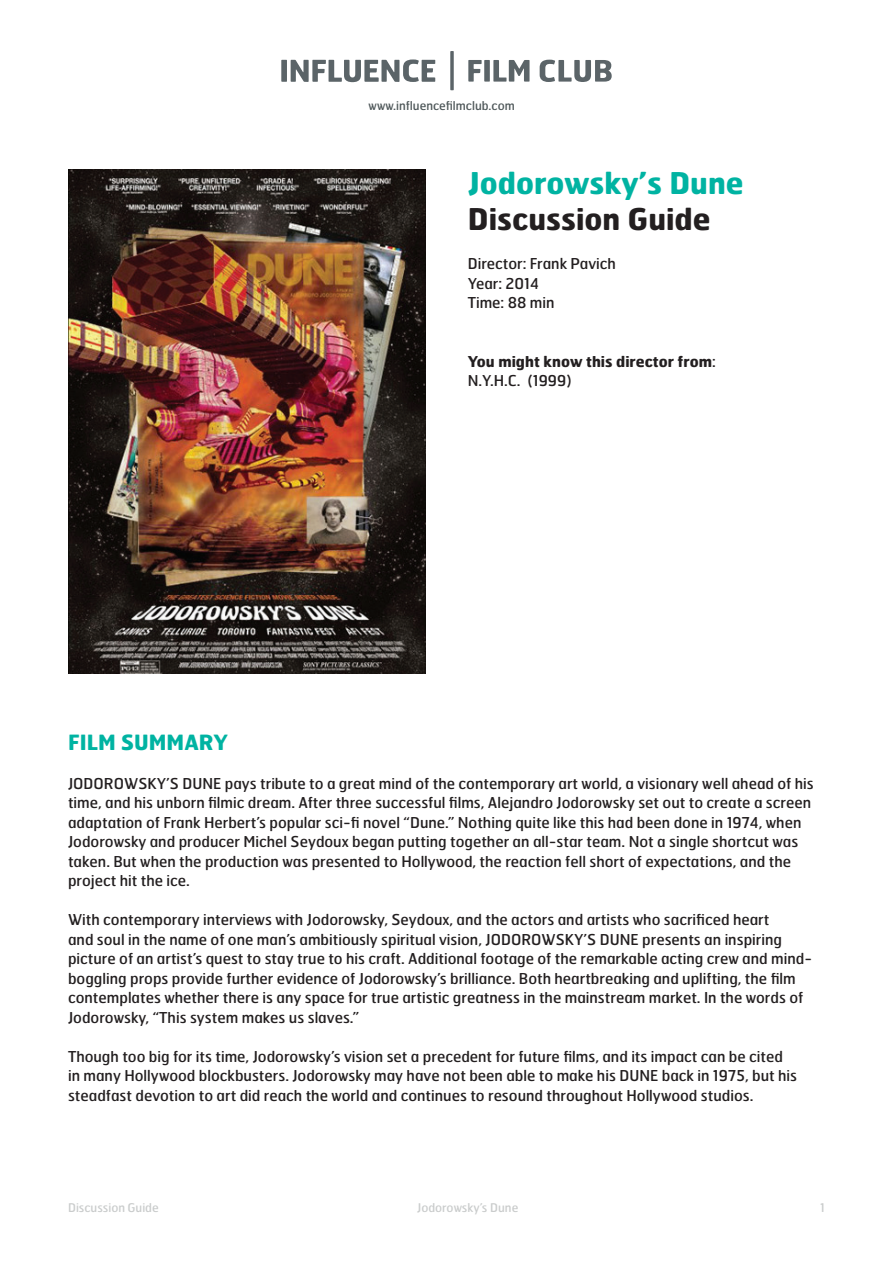
<style>
.page{position:relative;width:893px;height:1263px;background:#fff}
.page>*{position:absolute;margin:0;border:0;box-sizing:border-box;transform-origin:0 0}
.t1{font:700 30px "Hermes";color:#00b3a2}
.t2{font:700 30px "Hermes";color:#231f20}
.t3{font:700 21px "Hermes";color:#00b3a2}
.t4{font:15px/19.5px "Hermes";color:#231f20}
.t5{font:700 15px/19.5px "Hermes";color:#231f20}
.t6{font:12px "Hermes";color:#cacccc}
.t7{font:12px "Hermes";color:#4e5759}
.s1{font-weight:400}
</style>
<div class="page">
<img style="left:68px;top:169px;width:357px;height:504px">
<div style="left:281px;top:60px;width:6px;height:22px;background:#5b6468"></div>
<svg style="left:291px;top:59px;width:144px;height:23px"></svg>
<svg style="left:468px;top:60px;width:62px;height:22px"></svg>
<svg style="left:450px;top:51px;width:4px;height:39px"></svg>
<svg style="left:540px;top:60px;width:72px;height:22px"></svg>
<p class="t7" style="left:368px;top:98px;width:148px">www.influencefilmclub.com</p>
<h1 class="t1" style="left:468px;top:164px;width:277px">Jodorowsky’s Dune</h1>
<h1 class="t2" style="left:468px;top:200px;width:244px">Discussion Guide</h1>
<p class="t4" style="left:468px;top:254px;width:150px">Director: Frank Pavich<br>Year: 2014<br>Time: 88 min</p>
<p class="t5" style="left:468px;top:351px;width:249px">You might know this director from<span class="s1">:<br>N.Y.H.C. (1999)</span></p>
<h2 class="t3" style="left:68px;top:728px;width:162px">FILM SUMMARY</h2>
<p class="t4" style="left:68px;top:773px;width:747px">JODOROWSKY’S DUNE pays tribute to a great mind of the contemporary art world, a visionary well ahead of his time, and his unborn filmic dream. After three successful films, Alejandro Jodorowsky set out to create a screen adaptation of Frank Herbert’s popular sci-fi novel “Dune.” Nothing quite like this had been done in 1974, when Jodorowsky and producer Michel Seydoux began putting together an all-star team. Not a single shortcut was taken. But when the production was presented to Hollywood, the reaction fell short of expectations, and the project hit the ice.</p>
<p class="t4" style="left:68px;top:909px;width:745px">With contemporary interviews with Jodorowsky, Seydoux, and the actors and artists who sacrificed heart<br>and soul in the name of one man’s ambitiously spiritual vision, JODOROWSKY’S DUNE presents an inspiring picture of an artist’s quest to stay true to his craft. Additional footage of the remarkable acting crew and mind&shy;boggling props provide further evidence of Jodorowsky’s brilliance. Both heartbreaking and uplifting, the film contemplates whether there is any space for true artistic greatness in the mainstream market. In the words of Jodorowsky, “This system makes us slaves.”</p>
<p class="t4" style="left:68px;top:1046px;width:731px">Though too big for its time, Jodorowsky’s vision set a precedent for future films, and its impact can be cited in many Hollywood blockbusters. Jodorowsky may have not been able to make his DUNE back in 1975, but his steadfast devotion to art did reach the world and continues to resound throughout Hollywood studios.</p>
<p class="t6" style="left:68px;top:1200px;width:92px">Discussion Guide</p>
<p class="t6" style="left:417px;top:1200px;width:103px">Jodorowsky’s Dune</p>
<p class="t6" style="left:820px;top:1200px;width:6px">1</p>
</div>
